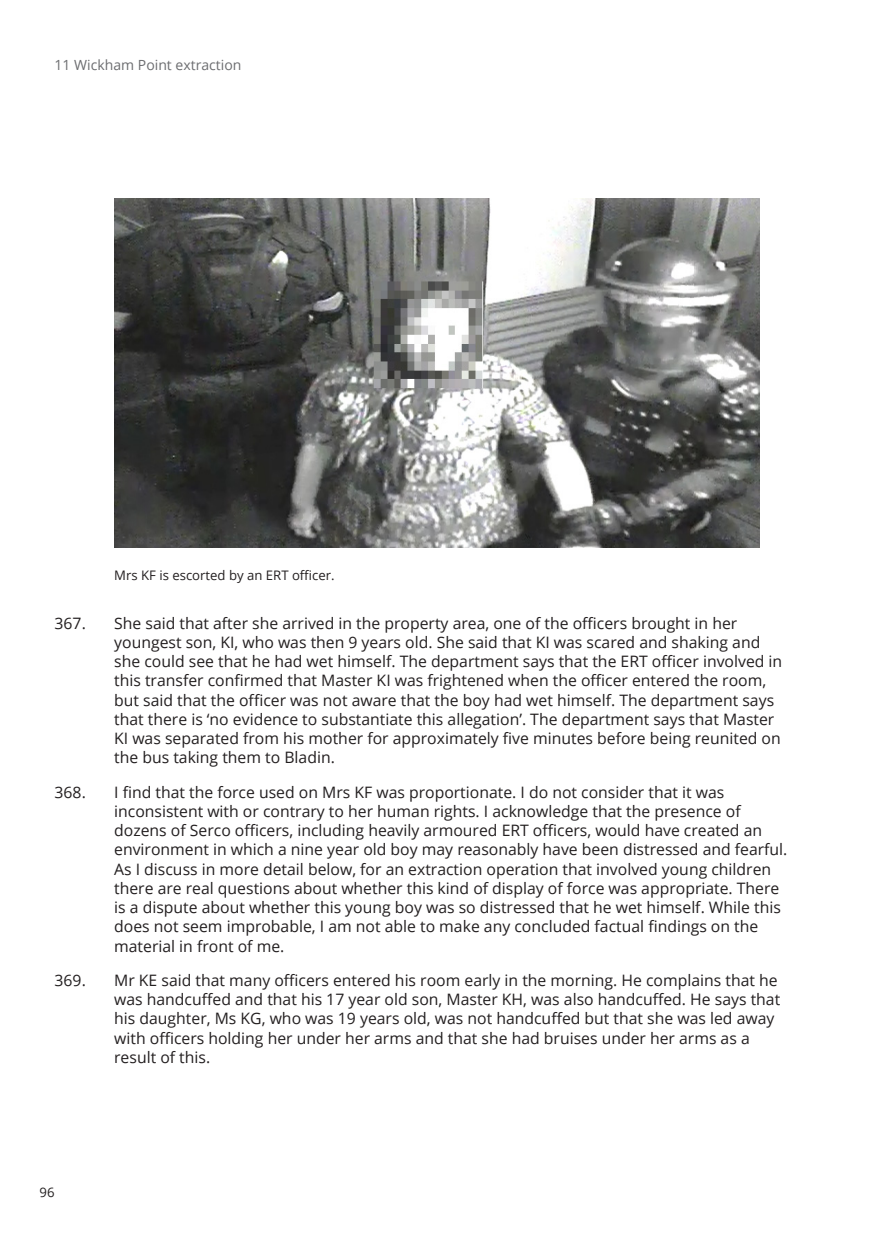
<style>
.page{position:relative;width:874px;height:1241px;background:#fff}
.page>*{position:absolute;margin:0;border:0;box-sizing:border-box;transform-origin:0 0}
.t1{font:15.75px/19.2px "Open Sans";color:#231f20}
.Master_Header{font:14px "Open Sans";color:#6c6d70}
.Caption_7_5pt{font:13.12px "Open Sans";color:#231f20}
</style>
<div class="page">
<img style="left:114px;top:198px;width:645px;height:349px">
<p class="Master_Header" style="left:55px;top:56px;width:188px">11 Wickham Point extraction</p>
<p class="Caption_7_5pt" style="left:114px;top:565px;width:222px">Mrs KF is escorted by an ERT officer.</p>
<p class="t1" style="left:55px;top:612px;width:33px">367.</p>
<p class="t1" style="left:114px;top:612px;width:669px">She said that after she arrived in the property area, one of the officers brought in her youngest son, KI, who was then 9 years old. She said that KI was scared and shaking and she could see that he had wet himself. The department says that the ERT officer involved in this transfer confirmed that Master KI was frightened when the officer entered the room, but said that the officer was not aware that the boy had wet himself. The department says that there is ‘no evidence to substantiate this allegation’. The department says that Master KI was separated from his mother for approximately five minutes before being reunited on the bus taking them to Bladin.</p>
<p class="t1" style="left:55px;top:781px;width:33px">368.</p>
<p class="t1" style="left:114px;top:781px;width:674px">I find that the force used on Mrs KF was proportionate. I do not consider that it was inconsistent with or contrary to her human rights. I acknowledge that the presence of dozens of Serco officers, including heavily armoured ERT officers, would have created an environment in which a nine year old boy may reasonably have been distressed and fearful.<br>As I discuss in more detail below, for an extraction operation that involved young children there are real questions about whether this kind of display of force was appropriate. There is a dispute about whether this young boy was so distressed that he wet himself. While this does not seem improbable, I am not able to make any concluded factual findings on the material in front of me.</p>
<p class="t1" style="left:55px;top:969px;width:33px">369.</p>
<p class="t1" style="left:114px;top:969px;width:667px">Mr KE said that many officers entered his room early in the morning. He complains that he was handcuffed and that his 17 year old son, Master KH, was also handcuffed. He says that his daughter, Ms KG, who was 19 years old, was not handcuffed but that she was led away with officers holding her under her arms and that she had bruises under her arms as a result of this.</p>
<p class="Caption_7_5pt" style="left:40px;top:1183px;width:17px">96</p>
</div>
